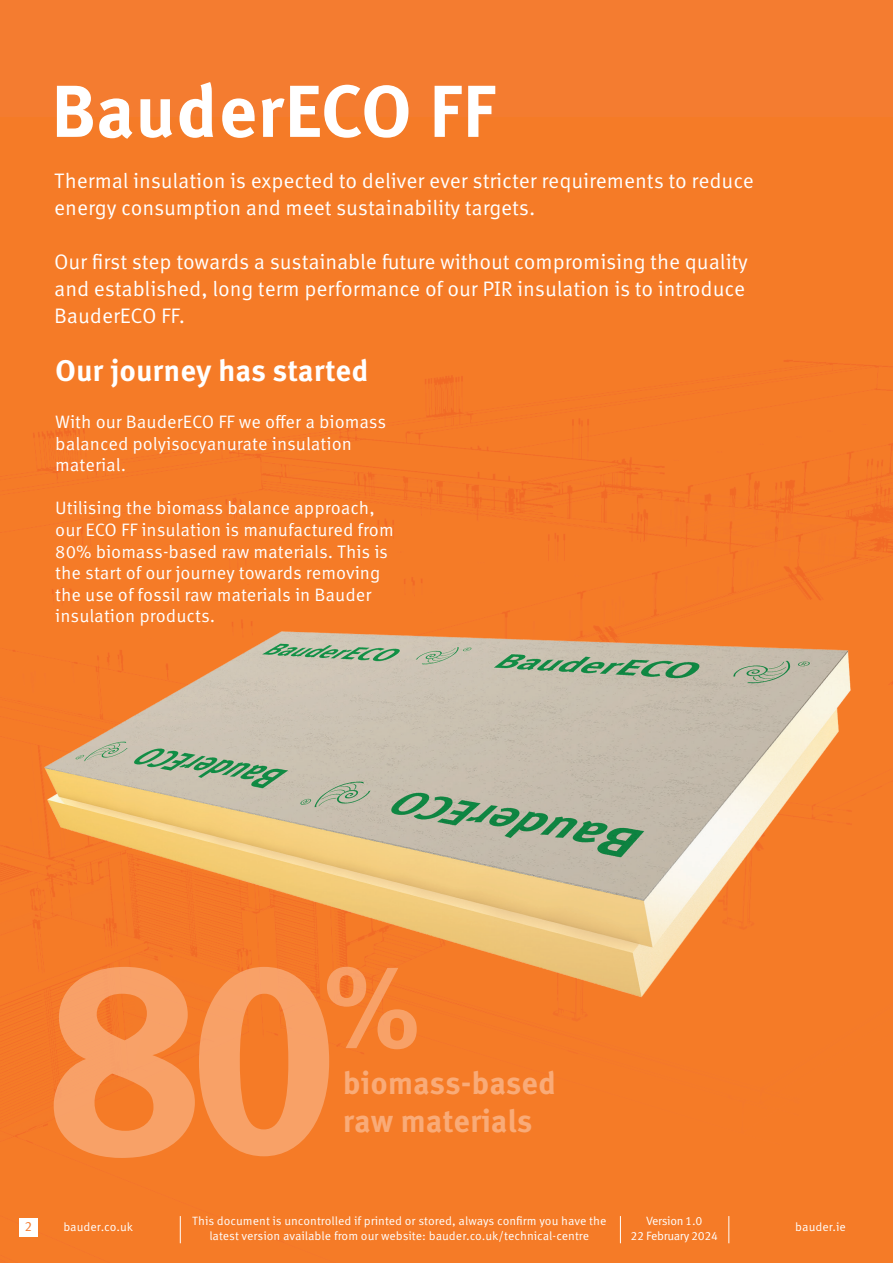
<style>
.page{position:relative;width:893px;height:1263px;background:#f57b27}
.page>*{position:absolute;margin:0;border:0;box-sizing:border-box;transform-origin:0 0}
.t1{font:700 73.5px "Meta Correspondence Pro";color:#fff}
.t2{font:700 31.5px/37.8px "Meta Correspondence Pro";letter-spacing:-.005em;color:#f9ab78}
.t3{font:700 30px "Meta Correspondence Pro";letter-spacing:-.005em;color:#fff}
.t4{font:21px/27px "Meta Correspondence Pro";letter-spacing:-.005em;color:#fff}
.t5{font:18px/21.6px "Meta Correspondence Pro";color:#fff}
.t6{font:13.5px "Meta Correspondence Pro";color:#f47c30}
.t7{font:12px/14.4px "Meta Correspondence Pro";letter-spacing:-.005em;color:#fff;text-align:center}
.t8{font:12px/14.4px "Meta Correspondence Pro";letter-spacing:-.03em;color:#fff;text-align:center}
</style>
<div class="page">
<img style="left:0;top:360px;width:893px;height:884px">
<img style="left:23px;top:599px;width:849px;height:425px">
<svg style="left:54px;top:967px;width:275px;height:191px;fill:#f8a167"></svg>
<svg style="left:327px;top:967px;width:90px;height:82px"></svg>
<svg style="left:620px;top:1216px;width:1px;height:27px"></svg>
<svg style="left:180px;top:1216px;width:1px;height:27px"></svg>
<svg style="left:729px;top:1216px;width:1px;height:27px"></svg>
<div style="left:19px;top:1218px;width:19px;height:18px;background:#fff"></div>
<h1 class="t1" style="left:51px;top:53px;width:446px">BauderECO FF</h1>
<p class="t4" style="left:54px;top:166px;width:701px">Thermal insulation is expected to deliver ever stricter requirements to reduce energy consumption and meet sustainability targets.</p>
<p class="t4" style="left:54px;top:247px;width:695px">Our first step towards a sustainable future without compromising the quality and established, long term performance of our PIR insulation is to introduce<br>BauderECO FF.</p>
<h3 class="t3" style="left:55px;top:347px;width:315px">Our journey has started</h3>
<p class="t5" style="left:55px;top:410px;width:333px">With our BauderECO FF we offer a biomass balanced polyisocyanurate insulation material.</p>
<p class="t5" style="left:55px;top:496px;width:340px">Utilising the biomass balance approach, our ECO FF insulation is manufactured from 80% biomass-based raw materials. This is the start of our journey towards removing the use of fossil raw materials in Bauder insulation products.</p>
<h2 class="t2" style="left:343px;top:1062px;width:215px">biomass-based raw materials</h2>
<p class="t6" style="left:24px;top:1216px;width:9px">2</p>
<p class="t7" style="left:192px;top:1213px;width:416px">This document is uncontrolled if printed or stored, always confirm you have the latest version available from our website: bauder.co.uk/technical-centre</p>
<p class="t8" style="left:630px;top:1213px;width:89px">Version 1.0<br>22 February 2024</p>
<p class="t7" style="left:63px;top:1219px;width:71px">bauder.co.uk</p>
<p class="t7" style="left:795px;top:1219px;width:52px">bauder.ie</p>
</div>
